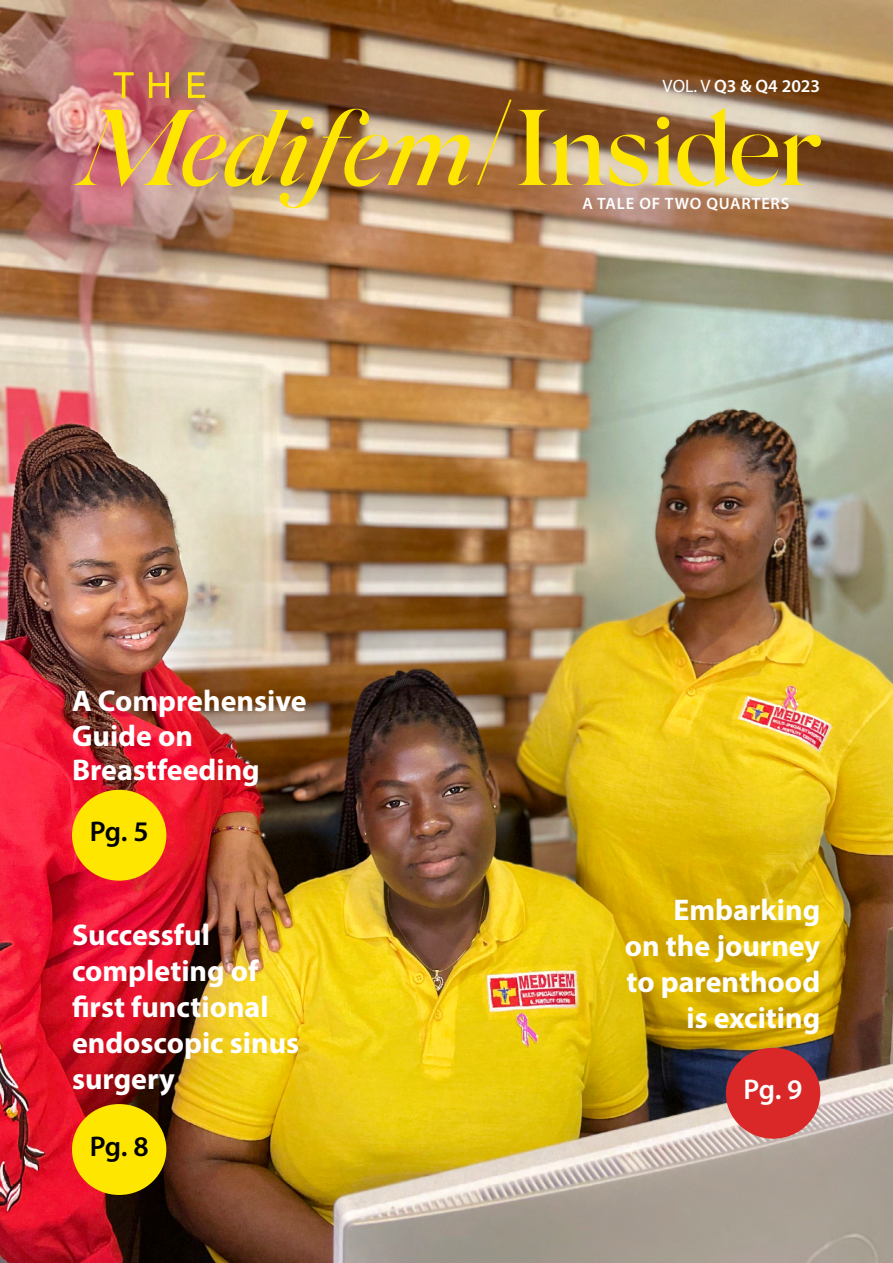
<style>
.page{position:relative;width:893px;height:1263px;background:#fff}
.page>*{position:absolute;margin:0;border:0;box-sizing:border-box;transform-origin:0 0}
.t1{font:700 30px/36px "Myriad Pro";color:#fff}
.t2{font:600 28.5px "Myriad Pro";color:#000}
.t3{font:600 28.5px "Myriad Pro";color:#fff}
.t4{font:600 18px "Myriad Pro";color:#fff}
.t5{font:600 16.5px "Myriad Pro";letter-spacing:.05em;color:#fff}
.s1{font-weight:400}
</style>
<div class="page">
<img style="left:0;top:0;width:893px;height:1263px">
<img style="left:72px;top:72px;width:749px;height:137px">
<div style="left:72px;top:1104px;width:94px;height:91px;background:#ffe600;border-radius:50%"></div>
<div style="left:726px;top:1048px;width:94px;height:91px;background:#d92827;border-radius:50%"></div>
<div style="left:72px;top:790px;width:94px;height:91px;background:#ffe600;border-radius:50%"></div>
<p class="t1" style="left:72px;top:683px;width:236px;line-height:34.5px">A Comprehensive<br>Guide on<br>Breastfeeding</p>
<p class="t2" style="left:90px;top:814px;width:60px">Pg. 5</p>
<p class="t1" style="left:72px;top:915px;width:229px">Successful completing of first functional endoscopic sinus surgery</p>
<p class="t2" style="left:90px;top:1128px;width:60px">Pg. 8</p>
<p class="t4" style="left:663px;top:74px;width:159px"><span class="s1">VOL. V</span> Q3 &amp; Q4 2023</p>
<p class="t5" style="left:582px;top:192px;width:209px">A TALE OF TWO QUARTERS</p>
<p class="t1" style="left:625px;top:890px;width:197px;text-align:right">Embarking<br>on the journey to parenthood is exciting</p>
<p class="t3" style="left:744px;top:1072px;width:60px">Pg. 9</p>
</div>
